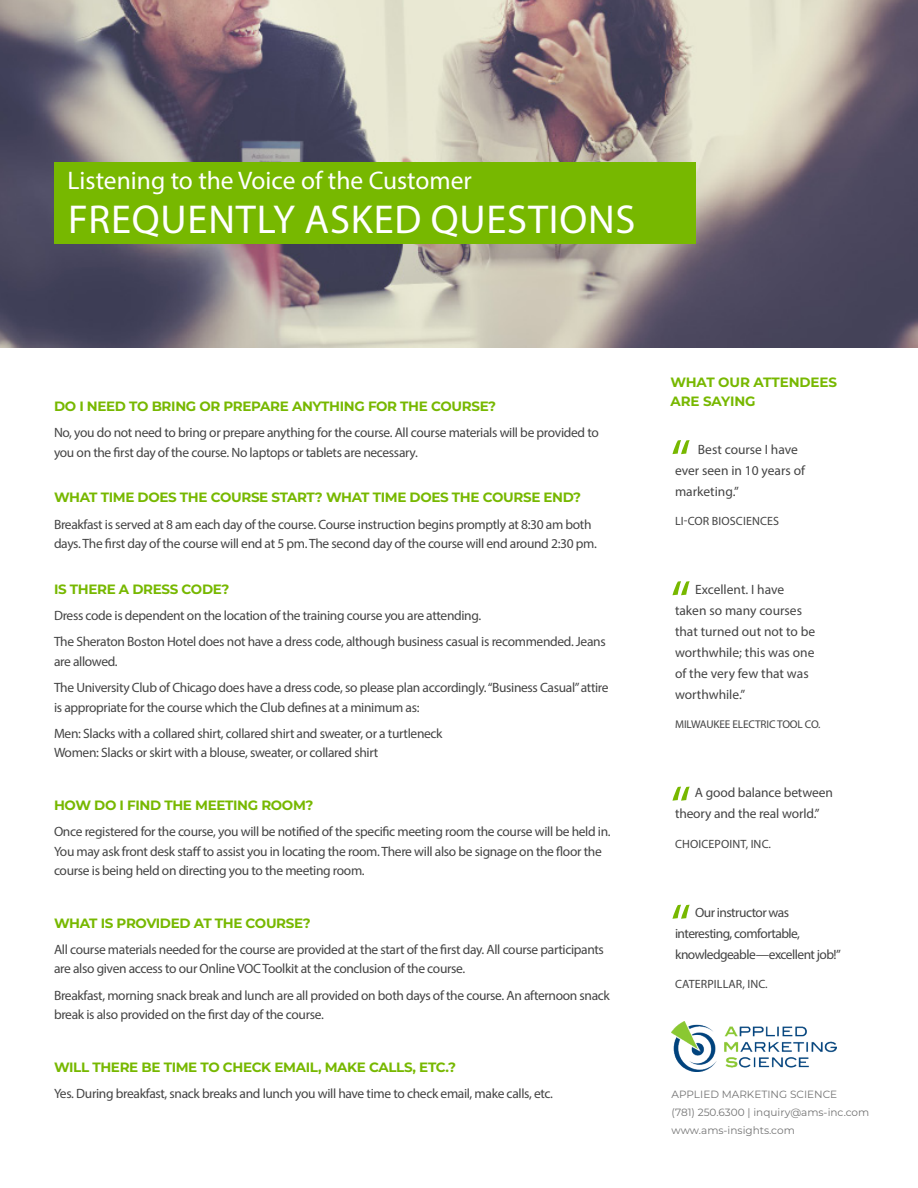
<style>
.page{position:relative;width:918px;height:1188px;background:#fff}
.page>*{position:absolute;margin:0;border:0;box-sizing:border-box;transform-origin:0 0}
.t1{font:57.6px "Myriad Pro";color:#77b800}
.t2{font:40.5px "Myriad Pro";letter-spacing:.02em;color:#fff}
.t3{font:25.5px "Myriad Pro";color:#fff}
.Body{font:13.5px/19.5px "Myriad Pro";letter-spacing:-.025em;color:#444}
.Body-2{font:700 13.5px/19.5px "Montserrat";letter-spacing:-.025em;color:#77b800}
.Body-3{font:13.5px/21px "Myriad Pro";color:#444}
.t4{font:12px "Myriad Pro";letter-spacing:.01em;color:#444}
.t5{font:11.25px "Myriad Pro";letter-spacing:-.01em;color:#444}
.t6{font:10.5px/18px "Montserrat";color:#737373}
</style>
<div class="page">
<img style="left:0;top:0;width:918px;height:348px">
<div style="left:54px;top:162px;width:642px;height:81px;background:#77b800"></div>
<img style="left:671px;top:1022px;width:166px;height:50px">
<p class="t3" style="left:68px;top:164px;width:406px">Listening to the Voice of the Customer</p>
<p class="t2" style="left:68px;top:194px;width:569px">FREQUENTLY ASKED QUESTIONS</p>
<p class="Body-2" style="left:54px;top:396px;width:444px">DO I NEED TO BRING OR PREPARE ANYTHING FOR THE COURSE?</p>
<p class="Body" style="left:54px;top:423px;width:546px">No, you do not need to bring or prepare anything for the course. All course materials will be provided to you on the first day of the course. No laptops or tablets are necessary.</p>
<p class="Body-2" style="left:54px;top:487px;width:529px">WHAT TIME DOES THE COURSE START? WHAT TIME DOES THE COURSE END?</p>
<p class="Body" style="left:54px;top:514px;width:544px">Breakfast is served at 8 am each day of the course. Course instruction begins promptly at 8:30 am both days. The first day of the course will end at 5 pm. The second day of the course will end around 2:30 pm.</p>
<p class="Body-2" style="left:54px;top:579px;width:177px">IS THERE A DRESS CODE?</p>
<p class="Body" style="left:54px;top:606px;width:429px">Dress code is dependent on the location of the training course you are attending.</p>
<p class="Body" style="left:54px;top:632px;width:553px">The Sheraton Boston Hotel does not have a dress code, although business casual is recommended. Jeans are allowed.</p>
<p class="Body" style="left:54px;top:678px;width:556px">The University Club of Chicago does have a dress code, so please plan accordingly. “Business Casual” attire is appropriate for the course which the Club defines at a minimum as:</p>
<p class="Body" style="left:54px;top:724px;width:390px">Men: Slacks with a collared shirt, collared shirt and sweater, or a turtleneck<br>Women: Slacks or skirt with a blouse, sweater, or collared shirt</p>
<p class="Body-2" style="left:670px;top:372px;width:168px">WHAT OUR ATTENDEES<br>ARE SAYING</p>
<p class="t1" style="left:670px;top:425px;width:22px">“</p>
<p class="Body-3" style="left:675px;top:439px;width:132px;text-indent:23px">Best course I have ever seen in 10 years of marketing.”</p>
<p class="t4" style="left:675px;top:514px;width:105px">LI-COR BIOSCIENCES</p>
<p class="t1" style="left:670px;top:566px;width:22px">“</p>
<p class="Body-3" style="left:675px;top:579px;width:142px;text-indent:20px">Excellent. I have taken so many courses that turned out not to be worthwhile; this was one of the very few that was worthwhile.”</p>
<p class="t5" style="left:675px;top:718px;width:147px">MILWAUKEE ELECTRIC TOOL CO.</p>
<p class="t1" style="left:670px;top:771px;width:22px">“</p>
<p class="Body" style="left:675px;top:782px;width:159px;line-height:21px;text-indent:20px">A good balance between theory and the real world.”</p>
<p class="t4" style="left:675px;top:836px;width:97px">CHOICEPOINT, INC.</p>
<p class="Body-2" style="left:54px;top:795px;width:261px">HOW DO I FIND THE MEETING ROOM?</p>
<p class="Body" style="left:54px;top:822px;width:558px">Once registered for the course, you will be notified of the specific meeting room the course will be held in.<br>You may ask front desk staff to assist you in locating the room. There will also be signage on the floor the course is being held on directing you to the meeting room.</p>
<p class="Body-2" style="left:54px;top:913px;width:258px">WHAT IS PROVIDED AT THE COURSE?</p>
<p class="Body" style="left:54px;top:940px;width:551px">All course materials needed for the course are provided at the start of the first day. All course participants are also given access to our Online VOC Toolkit at the conclusion of the course.</p>
<p class="Body" style="left:54px;top:985px;width:557px">Breakfast, morning snack break and lunch are all provided on both days of the course. An afternoon snack break is also provided on the first day of the course.</p>
<p class="Body-2" style="left:54px;top:1057px;width:404px">WILL THERE BE TIME TO CHECK EMAIL, MAKE CALLS, ETC.?</p>
<p class="Body" style="left:54px;top:1084px;width:500px">Yes. During breakfast, snack breaks and lunch you will have time to check email, make calls, etc.</p>
<p class="t6" style="left:672px;top:1085px;width:199px">APPLIED MARKETING SCIENCE<br>(781) 250.6300 | inquiry@ams-inc.com www.ams-insights.com</p>
<p class="t1" style="left:670px;top:889px;width:22px">“</p>
<p class="Body" style="left:675px;top:901px;width:167px;line-height:21px;text-indent:20px">Our instructor was interesting, comfortable, knowledgeable—excellent job!”</p>
<p class="t4" style="left:675px;top:976px;width:94px">CATERPILLAR, INC.</p>
</div>
